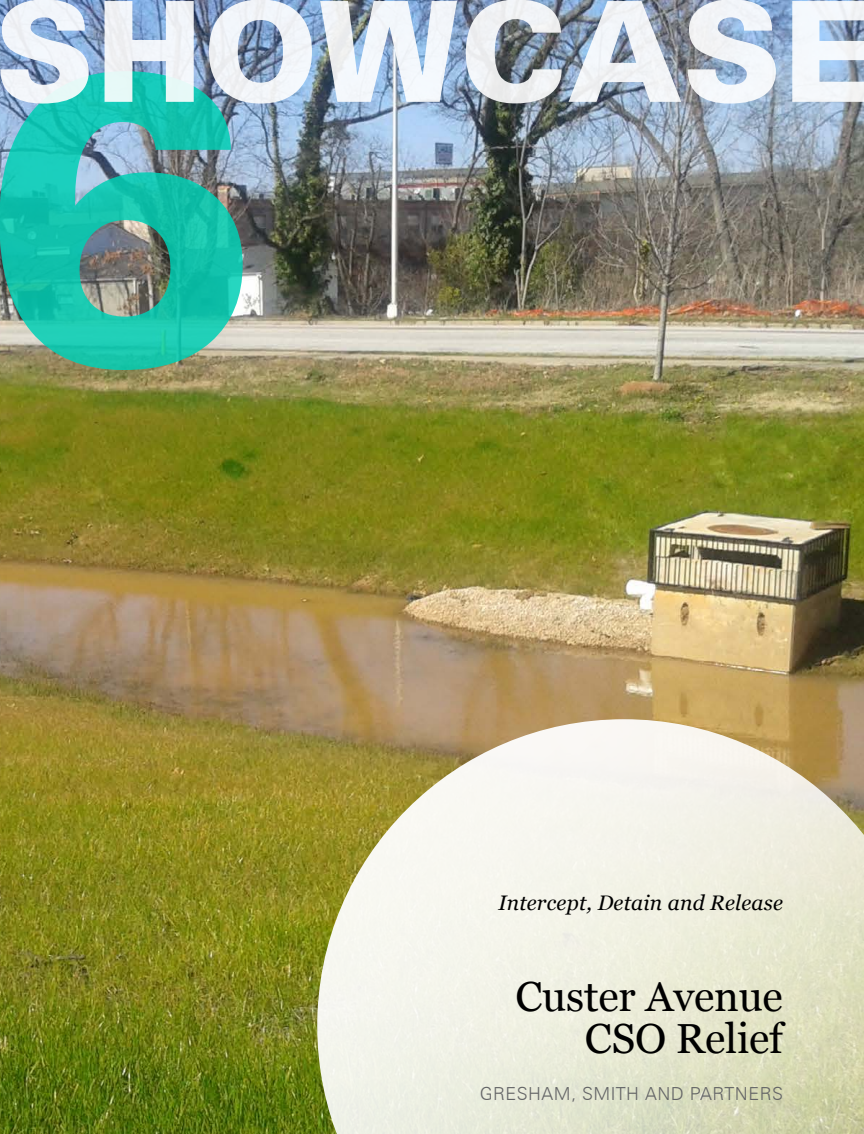
<style>
.page{position:relative;width:864px;height:1134px;background:#fff}
.page>*{position:absolute;margin:0;border:0;box-sizing:border-box;transform-origin:0 0}
.t1{font:900 415.95px "Zurich BT";color:#00cfb5}
.t2{font:900 139.95px "Zurich BT";color:#fff}
.t3{font:42px/42px "Georgia";letter-spacing:-.005em;color:#000;text-align:right}
.t4{font:italic 21px "Georgia";letter-spacing:.01em;color:#000}
.t5{font:300 18px "Zurich BT";letter-spacing:.025em;color:#636466}
</style>
<div class="page">
<img style="left:0;top:0;width:864px;height:1134px">
<svg style="left:317px;top:719px;width:547px;height:415px"></svg>
<h2 class="t2" style="left:-4px;top:-33px;width:880px">SHOWCASE</h2>
<h1 class="t1" style="left:-16px;top:-35px;width:275px">6</h1>
<p class="t4" style="left:498px;top:890px;width:286px">Intercept, Detain and Release</p>
<h3 class="t3" style="left:515px;top:975px;width:269px">Custer Avenue<br>CSO Relief</h3>
<p class="t5" style="left:480px;top:1083px;width:305px">GRESHAM, SMITH AND PARTNERS</p>
</div>
